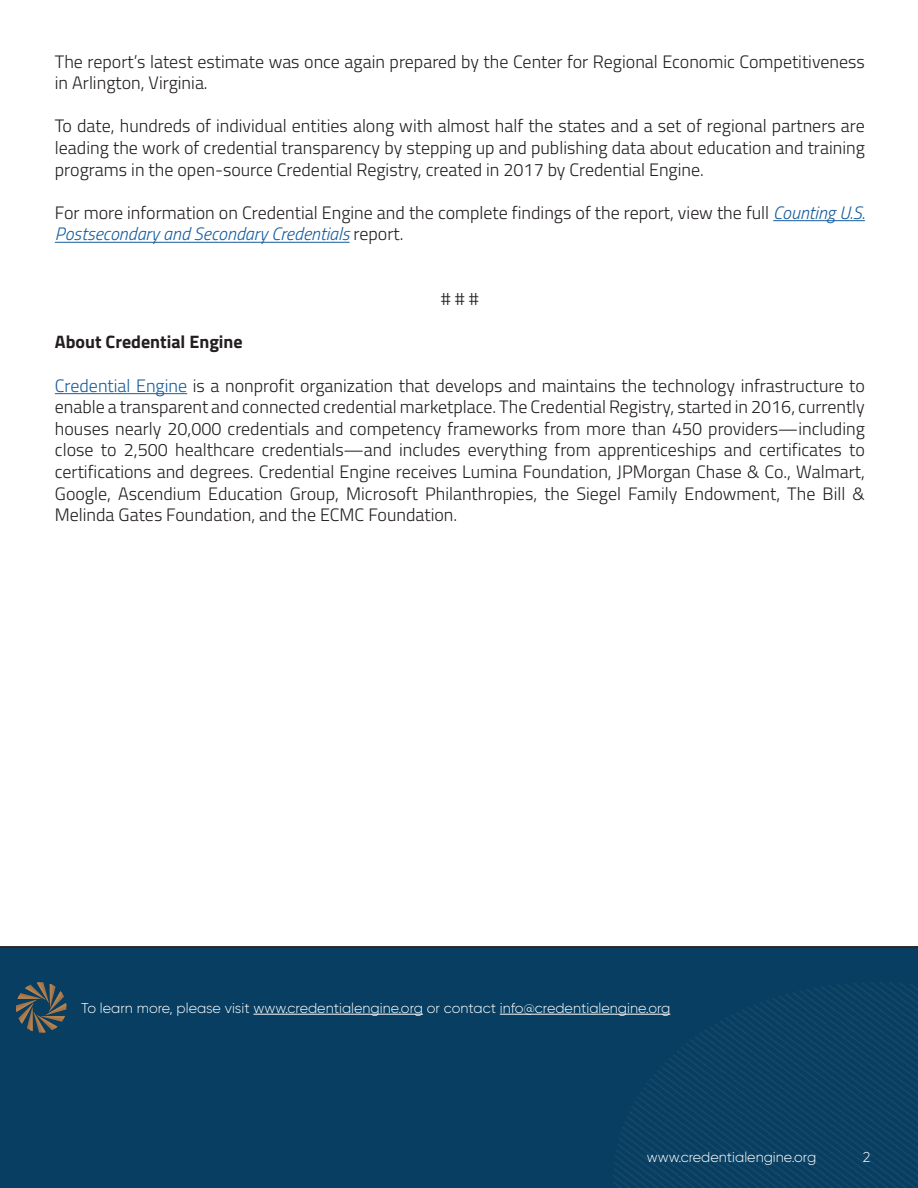
<style>
.page{position:relative;width:918px;height:1188px;background:#fff}
.page>*{position:absolute;margin:0;border:0;box-sizing:border-box;transform-origin:0 0}
.t1{font:300 18px/21.6px "Titillium";color:#231f20}
.t2{font:700 18px "Titillium";color:#231f20}
.t3{font:300 14.25px "Gilroy";color:#fff}
.s1{font-style:italic;color:#175d9e}
.s2{color:#175d9e}
</style>
<div class="page">
<div style="left:0;top:946px;width:918px;height:242px;background:#073e61"></div>
<img style="left:613px;top:982px;width:305px;height:206px">
<hr style="left:254px;top:1014px;width:169px;height:1px;background:#fff">
<hr style="left:500px;top:1014px;width:170px;height:1px;background:#fff">
<svg style="left:16px;top:982px;width:50px;height:51px;background:#415359"></svg>
<hr style="left:773px;top:220px;width:92px;height:1px;background:#175d9e">
<hr style="left:55px;top:242px;width:295px;height:1px;background:#175d9e">
<hr style="left:55px;top:393px;width:132px;height:1px;background:#175d9e">
<p class="t1" style="left:55px;top:50px;width:812px">The report’s latest estimate was once again prepared by the Center for Regional Economic Competitiveness in Arlington, Virginia.</p>
<p class="t1" style="left:55px;top:115px;width:812px;text-align:justify">To date, hundreds of individual entities along with almost half the states and a set of regional partners are leading the work of credential transparency by stepping up and publishing data about education and training programs in the open-source Credential Registry, created in 2017 by Credential Engine.</p>
<p class="t1" style="left:55px;top:201px;width:812px">For more information on Credential Engine and the complete findings of the report, view the full <span class="s1">Counting U.S.<br>Postsecondary and Secondary Credentials</span> report.</p>
<p class="t1" style="left:441px;top:287px;width:40px"># # #</p>
<p class="t2" style="left:55px;top:328px;width:189px">About Credential Engine</p>
<p class="t1" style="left:55px;top:374px;width:812px;text-align:justify"><span class="s2">Credential Engine</span> is a nonprofit organization that develops and maintains the technology infrastructure to enable a transparent and connected credential marketplace. The Credential Registry, started in 2016, currently houses nearly 20,000 credentials and competency frameworks from more than 450 providers—including close to 2,500 healthcare credentials—and includes everything from apprenticeships and certificates to certifications and degrees. Credential Engine receives Lumina Foundation, JPMorgan Chase &amp; Co., Walmart, Google, Ascendium Education Group, Microsoft Philanthropies, the Siegel Family Endowment, The Bill &amp; Melinda Gates Foundation, and the ECMC Foundation.</p>
<p class="t3" style="left:81px;top:999px;width:591px">To learn more, please visit www.credentialengine.org or contact info@credentialengine.org</p>
<p class="t3" style="left:647px;top:1148px;width:171px">www.credentialengine.org</p>
<p class="t3" style="left:863px;top:1148px;width:9px">2</p>
</div>
